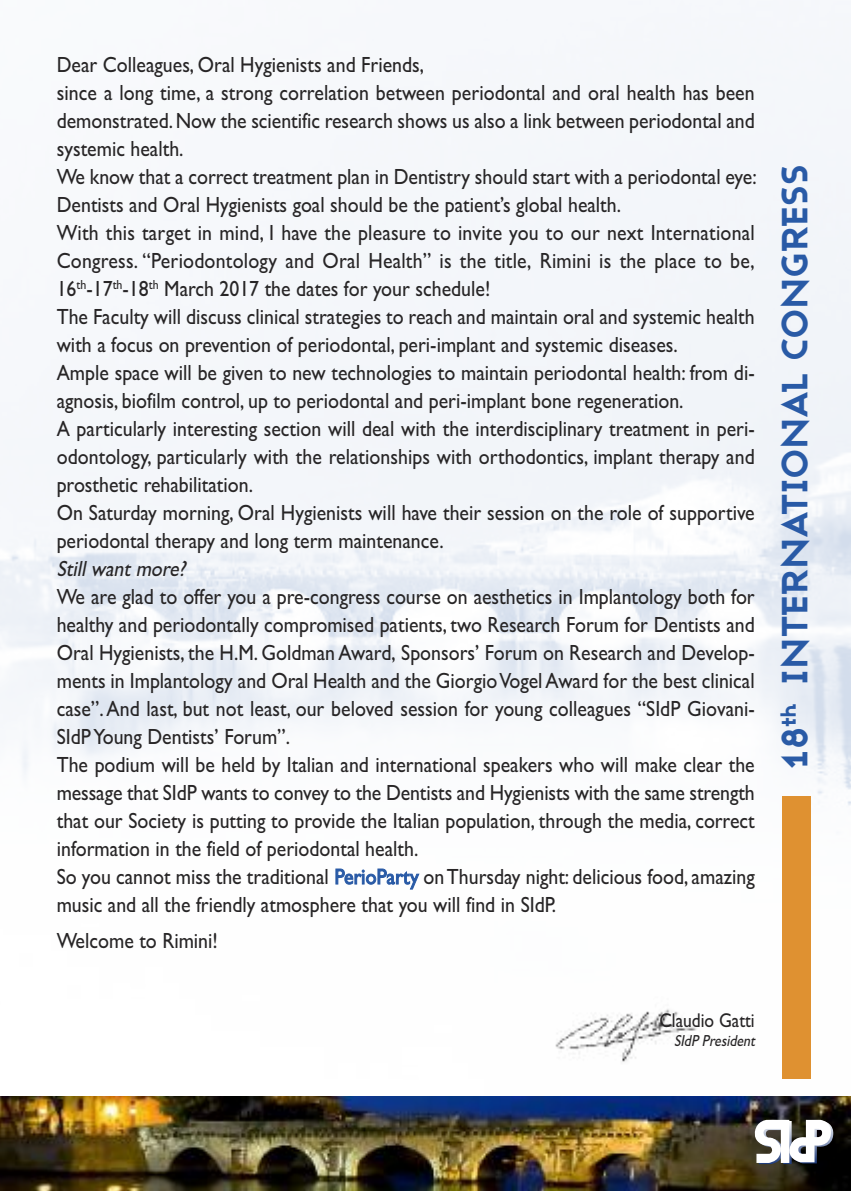
<style>
.page{position:relative;width:851px;height:1191px;background:#fff}
.page>*{position:absolute;margin:0;border:0;box-sizing:border-box;transform-origin:0 0}
.t1{font:800 36px "Ashby";color:#295aa6}
.t2{font:22px/28px "Gill Sans";color:#272526;scale:.9 1}
.t3{font:italic 22px "Gill Sans";color:#272526;scale:.9 1}
.t4{font:20px "Gill Sans";color:#272526;scale:.87 1}
.t5{font:italic 16px "Gill Sans";color:#272526;scale:.87 1}
.s1{color:#295aa6}
</style>
<div class="page">
<img style="left:0;top:29px;width:850px;height:1050px">
<div style="left:782px;top:796px;width:28px;height:283px;background:#df9131"></div>
<img style="left:0;top:1096px;width:850px;height:95px">
<svg style="left:753px;top:1119px;width:80px;height:45px"></svg>
<img style="left:540px;top:992px;width:168px;height:84px">
<p class="t2" style="left:57px;top:50px;width:779px">Dear Colleagues, Oral Hygienists and Friends,<br>since a long time, a strong correlation between periodontal and oral health has been demonstrated.Now the scientific research shows us also a link between periodontal and systemic health.<br>We know that a correct treatment plan in Dentistry should start with a periodontal eye:<br>Dentists and Oral Hygienists goal should be the patient’s global health.<br>With this target in mind, I have the pleasure to invite you to our next International Congress. “Periodontology and Oral Health” is the title, Rimini is the place to be, 16<sup>th</sup>-17<sup>th</sup>-18<sup>th</sup> March 2017 the dates for your schedule!<br>The Faculty will discuss clinical strategies to reach and maintain oral and systemic health with a focus on prevention of periodontal, peri-implant and systemic diseases.<br>Ample space will be given to new technologies to maintain periodontal health: from di&shy;agnosis, biofilm control, up to periodontal and peri-implant bone regeneration.<br>A particularly interesting section will deal with the interdisciplinary treatment in peri&shy;odontology, particularly with the relationships with orthodontics, implant therapy and prosthetic rehabilitation.<br>On Saturday morning, Oral Hygienists will have their session on the role of supportive periodontal therapy and long term maintenance.</p>
<p class="t3" style="left:57px;top:555px;width:150px">Still want more?</p>
<p class="t2" style="left:57px;top:582px;width:777px">We are glad to offer you a pre-congress course on aesthetics in Implantology both for healthy and periodontally compromised patients, two Research Forum for Dentists and Oral Hygienists, the H.M. Goldman Award, Sponsors’ Forum on Research and Develop&shy;ments in Implantology and Oral Health and the GiorgioVogelAward for the best clinical case”.And last, but not least, our beloved session for young colleagues “SIdP Giovani-SIdPYoung Dentists’ Forum”.<br>The podium will be held by Italian and international speakers who will make clear the message that SIdP wants to convey to the Dentists and Hygienists with the same strength that our Society is putting to provide the Italian population, through the media, correct information in the field of periodontal health.<br>So you cannot miss the traditional <span class="s1">PerioParty</span> onThursday night: delicious food, amazing music and all the friendly atmosphere that you will find in SIdP.</p>
<p class="t2" style="left:57px;top:926px;width:180px">Welcome to Rimini!</p>
<h1 class="t1" style="left:770px;top:768px;width:606px;rotate:-90deg">18<sup>th</sup> INTERNATIONAL CONGRESS</h1>
<p class="t4" style="left:659px;top:1008px;width:111px">Claudio Gatti</p>
<p class="t5" style="left:674px;top:1031px;width:98px">SIdP President</p>
</div>
